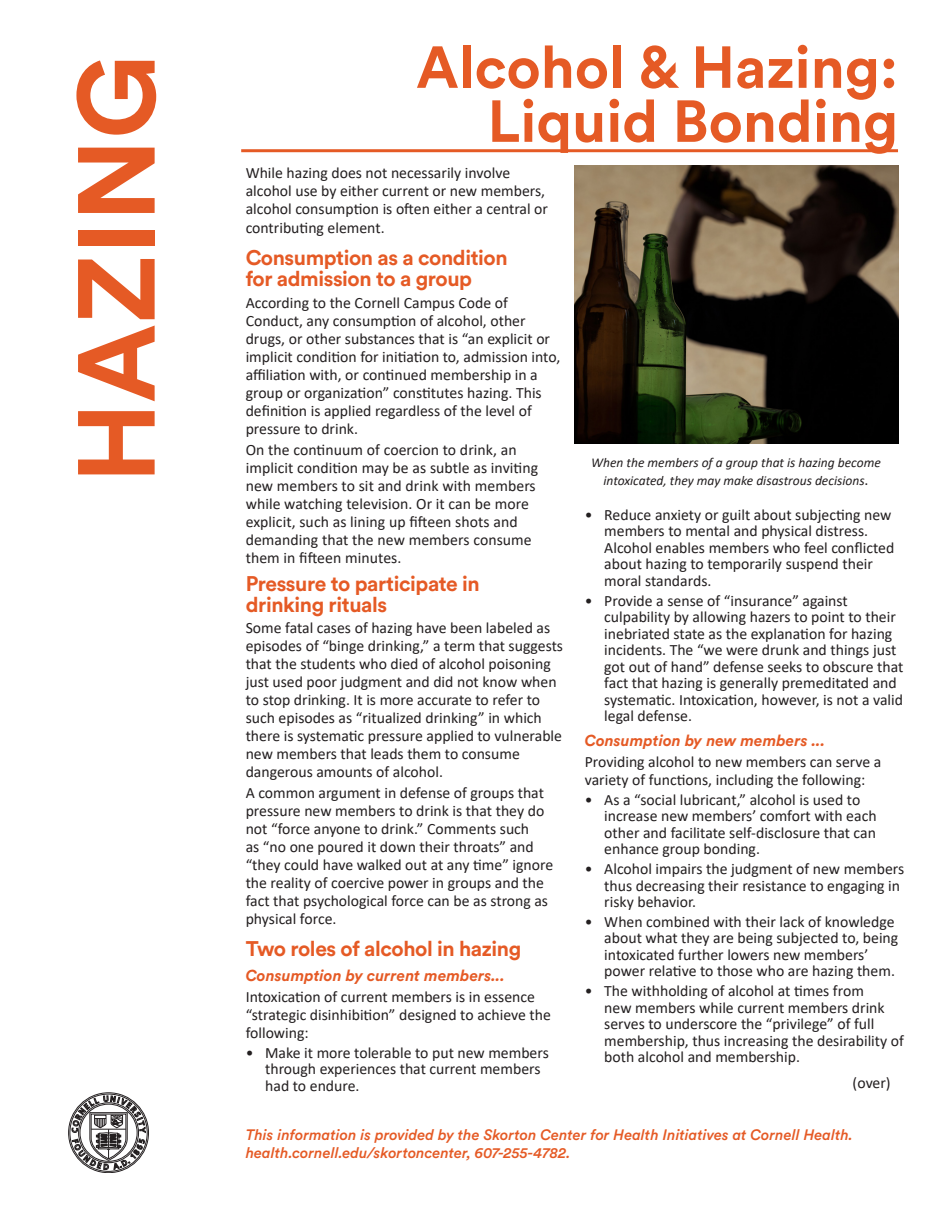
<style>
.page{position:relative;width:945px;height:1215px;background:#fff}
.page>*{position:absolute;margin:0;border:0;box-sizing:border-box;transform-origin:0 0}
.t1{font:700 108px "Circular Std";color:#e55a25}
.H1_Main_header-_Circ{font:700 58.5px/54px "Circular Std";color:#e55a25;text-align:right}
.Body_copy-Calibri_10{font:700 21px/21px "Circular Std";letter-spacing:-.02em;color:#e55a25}
.Header-_Circular_14{font:700 21px "Circular Std";letter-spacing:-.02em;color:#e55a25}
.Body_copy-Calibri_10-2{font:15.75px/18px "Calibri";color:#231f20}
.Body_copy-Calibri_10-3{font:italic 700 15.75px "Circular Std";color:#e55a25}
.t2{font:italic 500 15px/18px "Circular Std";color:#e55a25}
.t3{font:italic 13.5px "Calibri";color:#231f20}
.s1{font-style:normal;font-size:15.75px}
</style>
<div class="page">
<img style="left:574px;top:166px;width:324px;height:277px">
<hr style="left:241px;top:149px;width:657px;height:3px;background:#e55a25">
<svg style="left:68px;top:1092px;width:81px;height:81px"></svg>
<h1 class="t1" style="left:47px;top:483px;width:430px;rotate:-90deg">HAZING</h1>
<p class="H1_Main_header-_Circ" style="left:416px;top:39px;width:483px">Alcohol &amp; Hazing:<br>Liquid Bonding</p>
<p class="Body_copy-Calibri_10-2" style="left:246px;top:163px;width:304px">While hazing does not necessarily involve alcohol use by either current or new members, alcohol consumption is often either a central or</p>
<p class="Body_copy-Calibri_10-2" style="left:246px;top:219px;width:140px">contributing element.</p>
<p class="Body_copy-Calibri_10" style="left:246px;top:247px;width:263px">Consumption as a condition for admission to a group</p>
<p class="Body_copy-Calibri_10-2" style="left:246px;top:293px;width:316px">According to the Cornell Campus Code of Conduct, any consumption of alcohol, other drugs, or other substances that is “an explicit or implicit condition for initiation to, admission into, affiliation with, or continued membership in a group or organization” constitutes hazing. This definition is applied regardless of the level of pressure to drink.</p>
<p class="Body_copy-Calibri_10-2" style="left:246px;top:440px;width:294px">On the continuum of coercion to drink, an implicit condition may be as subtle as inviting new members to sit and drink with members while watching television. Or it can be more explicit, such as lining up fifteen shots and demanding that the new members consume them in fifteen minutes.</p>
<p class="Body_copy-Calibri_10" style="left:246px;top:572px;width:236px">Pressure to participate in drinking rituals</p>
<p class="Body_copy-Calibri_10-2" style="left:246px;top:618px;width:319px">Some fatal cases of hazing have been labeled as episodes of “binge drinking,” a term that suggests that the students who died of alcohol poisoning just used poor judgment and did not know when to stop drinking. It is more accurate to refer to such episodes as “ritualized drinking” in which there is systematic pressure applied to vulnerable new members that leads them to consume dangerous amounts of alcohol.</p>
<p class="Body_copy-Calibri_10-2" style="left:246px;top:783px;width:309px">A common argument in defense of groups that pressure new members to drink is that they do not “force anyone to drink.” Comments such<br>as “no one poured it down their throats” and “they could have walked out at any time” ignore the reality of coercive power in groups and the fact that psychological force can be as strong as physical force.</p>
<p class="Header-_Circular_14" style="left:246px;top:935px;width:277px">Two roles of alcohol in hazing</p>
<p class="Body_copy-Calibri_10-3" style="left:246px;top:965px;width:261px">Consumption by current members...</p>
<p class="Body_copy-Calibri_10-2" style="left:246px;top:987px;width:307px">Intoxication of current members is in essence “strategic disinhibition” designed to achieve the following:</p>
<p class="Body_copy-Calibri_10-2" style="left:265px;top:1044px;width:285px;line-height:16.5px;text-indent:-20px">• Make it more tolerable to put new members through experiences that current members had to endure.</p>
<p class="t3" style="left:591px;top:453px;width:291px">When the members of a group that is hazing become</p>
<p class="t3" style="left:603px;top:471px;width:267px">intoxicated, they may make disastrous decisions<span class="s1">.</span></p>
<p class="Body_copy-Calibri_10-2" style="left:604px;top:506px;width:291px;line-height:16.5px;text-indent:-20px">• Reduce anxiety or guilt about subjecting new members to mental and physical distress.<br>Alcohol enables members who feel conflicted about hazing to temporarily suspend their moral standards.</p>
<p class="Body_copy-Calibri_10-2" style="left:604px;top:592px;width:301px;line-height:16.5px;text-indent:-20px">• Provide a sense of “insurance” against culpability by allowing hazers to point to their inebriated state as the explanation for hazing incidents. The “we were drunk and things just got out of hand” defense seeks to obscure that fact that hazing is generally premeditated and systematic. Intoxication, however, is not a valid legal defense.</p>
<p class="Body_copy-Calibri_10-3" style="left:585px;top:730px;width:242px">Consumption by new members ...</p>
<p class="Body_copy-Calibri_10-2" style="left:585px;top:753px;width:298px">Providing alcohol to new members can serve a variety of functions, including the following:</p>
<p class="Body_copy-Calibri_10-2" style="left:604px;top:791px;width:274px;line-height:16.5px;text-indent:-20px">• As a “social lubricant,” alcohol is used to increase new members’ comfort with each other and facilitate self-disclosure that can enhance group bonding.</p>
<p class="Body_copy-Calibri_10-2" style="left:604px;top:860px;width:301px;line-height:16.5px;text-indent:-20px">• Alcohol impairs the judgment of new members thus decreasing their resistance to engaging in risky behavior.</p>
<p class="Body_copy-Calibri_10-2" style="left:604px;top:913px;width:295px;line-height:16.5px;text-indent:-20px">• When combined with their lack of knowledge about what they are being subjected to, being intoxicated further lowers new members’ power relative to those who are hazing them.</p>
<p class="Body_copy-Calibri_10-2" style="left:604px;top:982px;width:301px;line-height:16.5px;text-indent:-20px">• The withholding of alcohol at times from<br>new members while current members drink serves to underscore the “privilege” of full membership, thus increasing the desirability of both alcohol and membership.</p>
<p class="Body_copy-Calibri_10-2" style="left:853px;top:1073px;width:40px">(over)</p>
<p class="t2" style="left:246px;top:1126px;width:609px">This information is provided by the Skorton Center for Health Initiatives at Cornell Health. health.cornell.edu/skortoncenter, 607-255-4782.</p>
</div>
